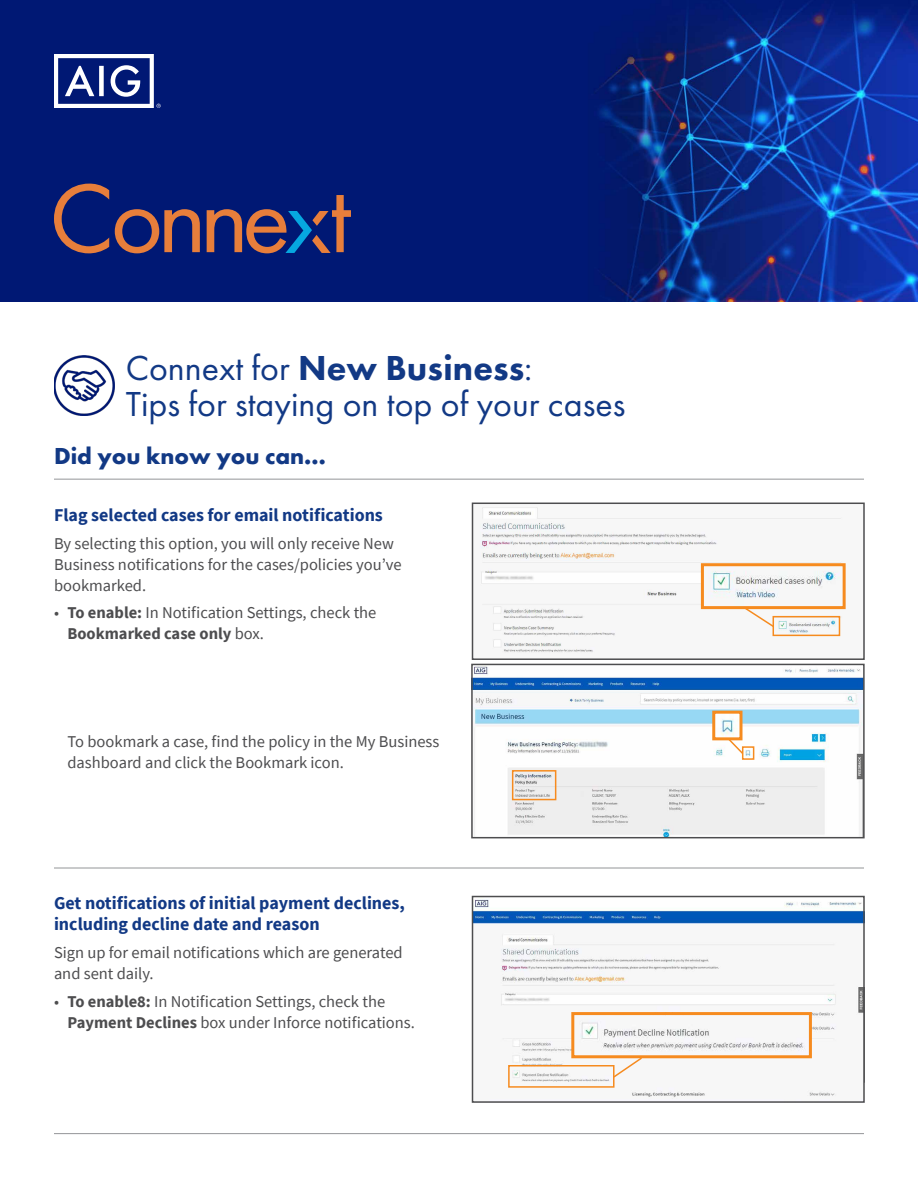
<style>
.page{position:relative;width:918px;height:1188px;background:#fff}
.page>*{position:absolute;margin:0;border:0;box-sizing:border-box;transform-origin:0 0}
.t1{font:36px/36px "Futura PT";color:#123985}
.t2{font:700 24px "Futura PT";color:#123985}
.t3{font:700 18px/21px "Source Sans Pro";color:#123985}
.t4{font:16.5px/21px "Source Sans Pro";color:#4d4d4f}
.s1{font-weight:800}
.s2{font-weight:700}
</style>
<div class="page">
<img style="left:0;top:0;width:918px;height:302px">
<svg style="left:54px;top:54px;width:107px;height:54px"></svg>
<img style="left:480px;top:507px;width:366px;height:146px">
<div style="left:472px;top:503px;width:393px;height:157px;border:2px solid #4d4d4f"></div>
<img style="left:705px;top:567px;width:137px;height:38px">
<div style="left:701px;top:563px;width:145px;height:46px;border:3px solid #f68b1f"></div>
<div style="left:773px;top:616px;width:67px;height:20px;border:2px solid #f68b1f"></div>
<svg style="left:742px;top:605px;width:33px;height:23px"></svg>
<img style="left:475px;top:899px;width:387px;height:200px">
<div style="left:472px;top:896px;width:393px;height:207px;border:2px solid #4d4d4f"></div>
<img style="left:575px;top:1016px;width:233px;height:38px">
<div style="left:571px;top:1012px;width:241px;height:46px;border:3px solid #f68b1f"></div>
<div style="left:508px;top:1065px;width:107px;height:23px;border:2px solid #f68b1f"></div>
<svg style="left:612px;top:1056px;width:32px;height:23px"></svg>
<hr style="left:54px;top:868px;width:810px;height:1px;background:#939598">
<hr style="left:54px;top:1133px;width:810px;height:1px;background:#939598">
<hr style="left:54px;top:479px;width:810px;height:1px;background:#939598">
<img style="left:474px;top:667px;width:388px;height:168px">
<div style="left:471px;top:664px;width:394px;height:174px;border:2px solid #4d4d4f"></div>
<div style="left:742px;top:746px;width:12px;height:14px;border:2px solid #f68b1f"></div>
<img style="left:716px;top:715px;width:22px;height:21px">
<div style="left:712px;top:711px;width:30px;height:29px;border:3px solid #f68b1f"></div>
<svg style="left:726px;top:737px;width:19px;height:18px"></svg>
<div style="left:512px;top:770px;width:44px;height:30px;border:2px solid #f68b1f"></div>
<svg style="left:54px;top:184px;width:55px;height:69px;background:#3f3364"></svg>
<svg style="left:115px;top:209px;width:85px;height:44px;background:#61435b"></svg>
<svg style="left:207px;top:195px;width:144px;height:58px;background:#423b68"></svg>
<img style="left:54px;top:355px;width:60px;height:61px">
<h1 class="t1" style="left:126px;top:349px;width:501px">Connext for <span class="s1">New Business</span>:<br>Tips for staying on top of your cases</h1>
<h2 class="t2" style="left:54px;top:440px;width:274px">Did you know you can…</h2>
<p class="t3" style="left:54px;top:504px;width:330px">Flag selected cases for email notifications</p>
<p class="t4" style="left:54px;top:533px;width:349px">By selecting this option, you will only receive New<br>Business notifications for the cases/policies you’ve bookmarked.</p>
<p class="t4" style="left:67px;top:602px;width:310px;text-indent:-13px">• <span class="s2">To enable:</span> In Notification Settings, check the<br><span class="s2">Bookmarked case only</span> box.</p>
<p class="t4" style="left:67px;top:731px;width:373px">To bookmark a case, find the policy in the My Business dashboard and click the Bookmark icon.</p>
<p class="t3" style="left:54px;top:893px;width:352px">Get notifications of initial payment declines, including decline date and reason</p>
<p class="t4" style="left:54px;top:942px;width:350px">Sign up for email notifications which are generated and sent daily.</p>
<p class="t4" style="left:67px;top:991px;width:349px;text-indent:-13px">• <span class="s2">To enable8:</span> In Notification Settings, check the<br><span class="s2">Payment Declines</span> box under Inforce notifications.</p>
</div>
